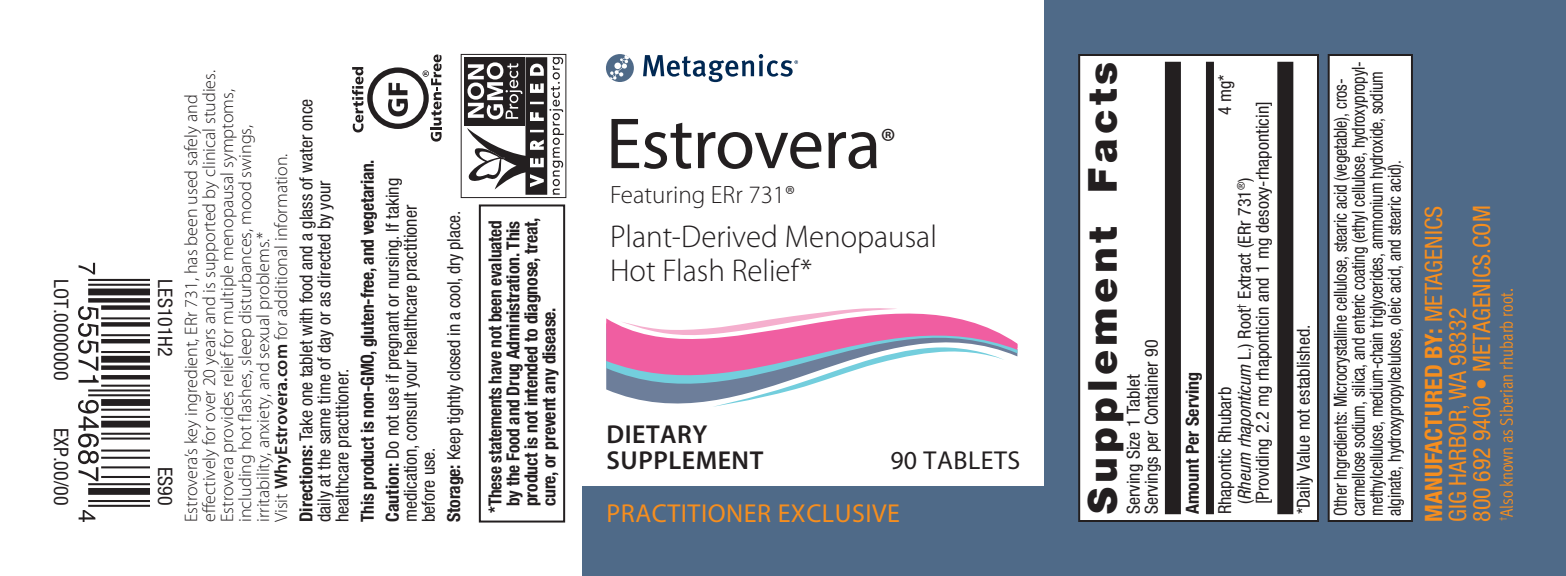
<style>
.page{position:relative;width:1566px;height:576px;background:#fff}
.page>*{position:absolute;margin:0;border:0;box-sizing:border-box;transform-origin:0 0}
.t1{font:72.8px "Myriad Pro";letter-spacing:-.015em;color:#231f20}
.t2{font:900 40px "Helvetica Neue LT Pro";letter-spacing:.11em;color:#231f20}
.t3{font:300 31.6px/34px "Myriad Pro";color:#231f20}
.t4{font:26px "Myriad Pro";letter-spacing:.02em;color:#f68e1e}
.t5{font:600 26px "Myriad Pro";letter-spacing:.02em;color:#231f20}
.t6{font:26px "Myriad Pro";letter-spacing:.02em;color:#231f20}
.Product_Name_Sub{font:300 25.2px "Myriad Pro";color:#231f20}
.t7{font:condensed 24px/24px "Helvetica Neue LT Pro";color:#f68e1e}
.t8{font:condensed 20px "Helvetica Neue LT Pro";color:#231f20}
.Nutritional_Ingred{font:condensed 18px/18px "Helvetica Neue LT Pro";color:#231f20}
.t9{font:300 18px/18px "Myriad Pro";color:#231f20}
.Nutritional_Ingred-2{font:condensed 18px/18px "Helvetica Neue LT Pro";color:#231f20;scale:.9 1}
.Amount_per_Serving_c{font:700 condensed 18px/18px "Helvetica Neue LT Pro";letter-spacing:-.01em;color:#231f20;scale:.96 1}
.Amount_per_Serving_c-2{font:700 condensed 18px "Helvetica Neue LT Pro";letter-spacing:-.01em;color:#231f20}
.t10{font:18px "Meta Cond OT";color:#f68e1e;scale:.93 1}
.s1{font-weight:600}
.s2{font-weight:700}
.s3{font-style:italic}
</style>
<div class="page">
<div style="left:583px;top:487px;width:531px;height:89px;background:#4f6a88"></div>
<div style="left:1045px;top:0;width:521px;height:576px;background:#4f6a88"></div>
<div style="left:1079px;top:55px;width:239px;height:466px;background:#fff"></div>
<div style="left:1165px;top:62px;width:16px;height:452px;background:#231f20"></div>
<div style="left:1206px;top:62px;width:8px;height:452px;background:#231f20"></div>
<div style="left:1277px;top:62px;width:16px;height:452px;background:#231f20"></div>
<div style="left:1078px;top:54px;width:241px;height:468px;border:2px solid #231f20"></div>
<div style="left:1329px;top:55px;width:83px;height:466px;background:#fff"></div>
<div style="left:1328px;top:54px;width:85px;height:468px;border:2px solid #231f20"></div>
<hr style="left:88px;top:279px;width:62px;height:2px;background:#231f20">
<hr style="left:88px;top:284px;width:62px;height:2px;background:#231f20">
<div style="left:88px;top:289px;width:62px;height:6px;background:#231f20"></div>
<div style="left:88px;top:298px;width:62px;height:5px;background:#231f20"></div>
<div style="left:101px;top:305px;width:49px;height:5px;background:#231f20"></div>
<hr style="left:101px;top:317px;width:49px;height:2px;background:#231f20">
<div style="left:101px;top:322px;width:49px;height:5px;background:#231f20"></div>
<hr style="left:101px;top:334px;width:49px;height:2px;background:#231f20">
<hr style="left:101px;top:339px;width:49px;height:4px;background:#231f20">
<hr style="left:101px;top:351px;width:49px;height:2px;background:#231f20">
<div style="left:101px;top:356px;width:49px;height:7px;background:#231f20"></div>
<div style="left:101px;top:365px;width:49px;height:5px;background:#231f20"></div>
<hr style="left:101px;top:375px;width:49px;height:4px;background:#231f20">
<hr style="left:101px;top:385px;width:49px;height:2px;background:#231f20">
<hr style="left:88px;top:389px;width:62px;height:3px;background:#231f20">
<hr style="left:88px;top:394px;width:62px;height:2px;background:#231f20">
<div style="left:101px;top:399px;width:49px;height:7px;background:#231f20"></div>
<hr style="left:101px;top:409px;width:49px;height:2px;background:#231f20">
<hr style="left:101px;top:416px;width:49px;height:2px;background:#231f20">
<div style="left:101px;top:421px;width:49px;height:7px;background:#231f20"></div>
<hr style="left:101px;top:433px;width:49px;height:2px;background:#231f20">
<hr style="left:101px;top:438px;width:49px;height:2px;background:#231f20">
<hr style="left:101px;top:450px;width:49px;height:2px;background:#231f20">
<hr style="left:101px;top:457px;width:49px;height:2px;background:#231f20">
<hr style="left:101px;top:466px;width:49px;height:2px;background:#231f20">
<hr style="left:101px;top:476px;width:49px;height:2px;background:#231f20">
<hr style="left:88px;top:483px;width:62px;height:2px;background:#231f20">
<div style="left:88px;top:488px;width:62px;height:7px;background:#231f20"></div>
<hr style="left:88px;top:500px;width:62px;height:2px;background:#231f20">
<hr style="left:88px;top:505px;width:62px;height:2px;background:#231f20">
<svg style="left:79px;top:263px;width:16px;height:11px"></svg>
<svg style="left:78px;top:306px;width:21px;height:77px"></svg>
<svg style="left:78px;top:400px;width:21px;height:81px"></svg>
<svg style="left:79px;top:510px;width:16px;height:12px"></svg>
<div style="left:606px;top:54px;width:28px;height:28px;background:#4f6a88;border-radius:50%"></div>
<svg style="left:610px;top:55px;width:19px;height:25px"></svg>
<svg style="left:643px;top:54px;width:155px;height:28px"></svg>
<svg style="left:606px;top:313px;width:411px;height:91px;fill:#f05ea1"></svg>
<svg style="left:712px;top:347px;width:293px;height:60px"></svg>
<svg style="left:620px;top:308px;width:277px;height:28px"></svg>
<div style="left:479px;top:204px;width:86px;height:319px;border:2px solid #231f20"></div>
<div style="left:461px;top:54px;width:105px;height:144px;border:1px solid #231f20"></div>
<div style="left:464px;top:57px;width:61px;height:69px;background:#231f20"></div>
<svg style="left:467px;top:57px;width:97px;height:138px"></svg>
<svg style="left:352px;top:55px;width:90px;height:87px"></svg>
<p class="t8" style="left:73px;top:279px;width:103px;rotate:90deg">LOT.0000000</p>
<p class="t8" style="left:73px;top:428px;width:79px;rotate:90deg">EXP.00/00</p>
<p class="t8" style="left:177px;top:279px;width:79px;rotate:90deg">LES101H2</p>
<p class="t8" style="left:177px;top:467px;width:40px;rotate:90deg">ES90</p>
<p class="t9" style="left:183px;top:522px;width:453px;rotate:-90deg">Estrovera’s key ingredient, ERr 731, has been used safely and effectively for over 20 years and is supported by clinical studies.<br>Estrovera provides relief for multiple menopausal symptoms, including hot flashes, sleep disturbances, mood swings, irritability, anxiety, and sexual problems.*</p>
<p class="t9" style="left:273px;top:522px;width:370px;rotate:-90deg">Visit <span class="s1">WhyEstrovera.com</span> for additional information.</p>
<p class="Nutritional_Ingred" style="left:297px;top:522px;width:425px;rotate:-90deg"><span class="s2">Directions:</span> Take one tablet with food and a glass of water once daily at the same time of day or as directed by your<br>healthcare practitioner.</p>
<p class="Amount_per_Serving_c-2" style="left:357px;top:522px;width:364px;rotate:-90deg">This product is non-GMO, gluten-free, and vegetarian.</p>
<p class="Nutritional_Ingred" style="left:383px;top:522px;width:346px;rotate:-90deg"><span class="s2">Caution:</span> Do not use if pregnant or nursing. If taking medication, consult your healthcare practitioner before use.</p>
<p class="Nutritional_Ingred" style="left:445px;top:522px;width:313px;rotate:-90deg"><span class="s2">Storage:</span> Keep tightly closed in a cool, dry place.</p>
<p class="Amount_per_Serving_c" style="left:486px;top:506px;width:302px;text-indent:-7px;rotate:-90deg">*These statements have not been evaluated by the Food and Drug Administration. This product is not intended to diagnose, treat, cure, or prevent any disease.</p>
<p class="t1" style="left:606px;top:99px;width:291px">Estrovera<sup>®</sup></p>
<p class="Product_Name_Sub" style="left:610px;top:180px;width:186px">Featuring ERr 731®</p>
<p class="t3" style="left:610px;top:220px;width:328px">Plant-Derived Menopausal<br>Hot Flash Relief*</p>
<p class="t5" style="left:607px;top:417px;width:103px">DIETARY</p>
<p class="t5" style="left:607px;top:443px;width:158px">SUPPLEMENT</p>
<p class="t6" style="left:891px;top:444px;width:131px">90 TABLETS</p>
<p class="t4" style="left:607px;top:497px;width:295px">PRACTITIONER EXCLUSIVE</p>
<p class="t2" style="left:1078px;top:514px;width:454px;rotate:-90deg">Supplement Facts</p>
<p class="Nutritional_Ingred" style="left:1142px;top:514px;width:176px;rotate:-90deg">Servings per Container 90</p>
<p class="Nutritional_Ingred" style="left:1124px;top:514px;width:141px;rotate:-90deg">Serving Size 1 Tablet</p>
<p class="Amount_per_Serving_c-2" style="left:1182px;top:514px;width:144px;rotate:-90deg">Amount Per Serving</p>
<p class="Nutritional_Ingred" style="left:1216px;top:115px;width:43px;rotate:-90deg">4 mg*</p>
<p class="Nutritional_Ingred" style="left:1235px;top:504px;width:405px;rotate:-90deg">(<span class="s3">Rheum rhaponticum</span> L<span class="s3">.</span>) Root<sup>†</sup> Extract (ERr 731<sup>®</sup>)<br>[Providing 2.2 mg rhaponticin and 1 mg desoxy-rhaponticin]</p>
<p class="Nutritional_Ingred" style="left:1216px;top:514px;width:129px;rotate:-90deg">Rhapontic Rhubarb</p>
<p class="Nutritional_Ingred" style="left:1294px;top:514px;width:191px;rotate:-90deg">*Daily Value not established.</p>
<p class="Nutritional_Ingred-2" style="left:1331px;top:516px;width:507px;rotate:-90deg">Other Ingredients: Microcrystalline cellulose, stearic acid (vegetable), cros&shy;carmellose sodium, silica, and enteric coating (ethyl cellulose, hydroxypropyl&shy;methylcellulose, medium-chain triglycerides, ammonium hydroxide, sodium alginate, hydroxypropylcelulose, oleic acid, and stearic acid).</p>
<p class="t7" style="left:1421px;top:522px;width:318px;rotate:-90deg"><span class="s2">MANUFACTURED BY:</span> METAGENICS<br>GIG HARBOR, WA 98332<br>800 692 9400 • METAGENICS.COM</p>
<p class="t10" style="left:1495px;top:521px;width:252px;rotate:-90deg"><sup>†</sup>Also known as Siberian rhubarb root.</p>
</div>
